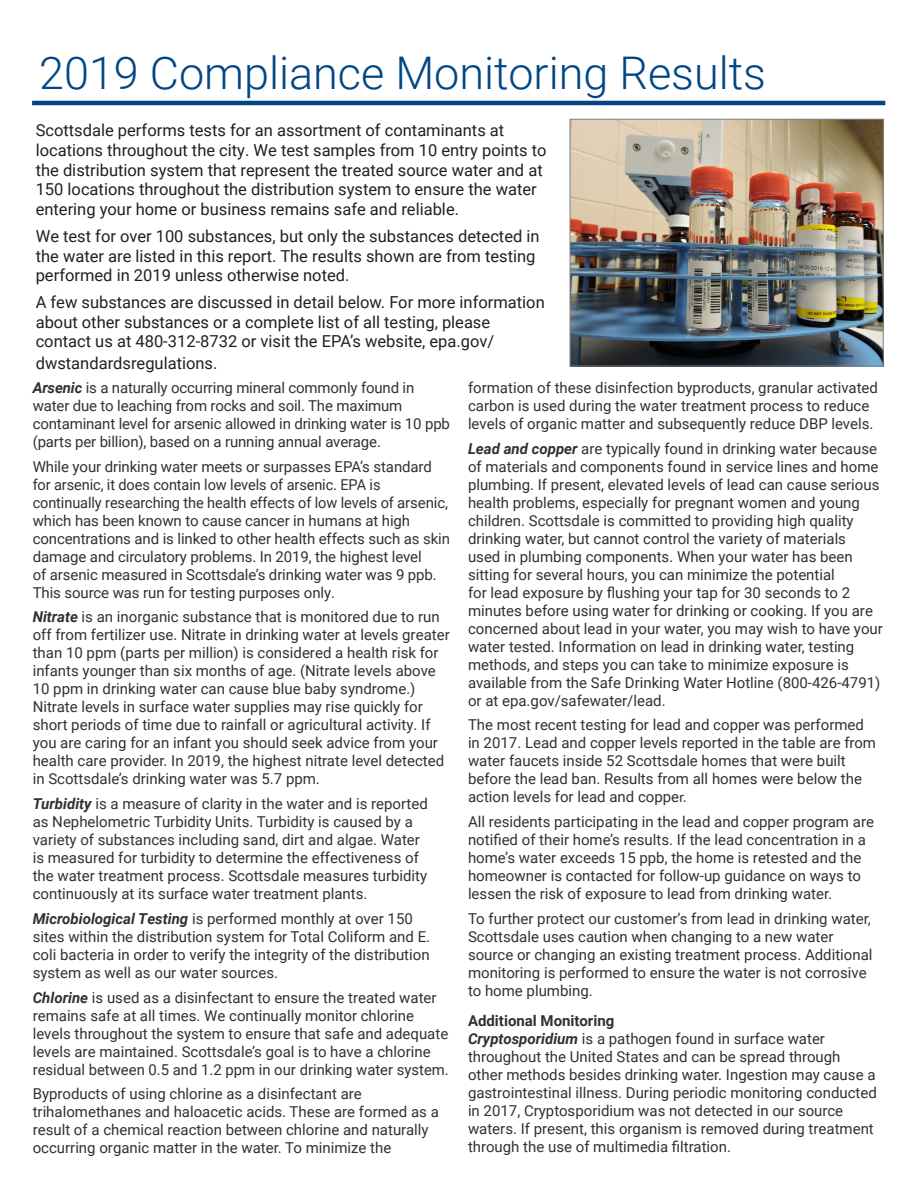
<style>
.page{position:relative;width:918px;height:1188px;background:#fff}
.page>*{position:absolute;margin:0;border:0;box-sizing:border-box;transform-origin:0 0}
.t1{font:300 45px "Roboto";color:#004685}
.t2{font:16.5px/19.8px "Roboto";color:#231f20}
.body_text{font:15px/18px "Roboto";color:#323132}
.body_text-2{font:700 15px "Roboto";color:#323132}
.s1{font-weight:700;font-style:italic}
.s2{font-family:"Calibri"}
</style>
<div class="page">
<img style="left:572px;top:121px;width:310px;height:243px">
<div style="left:570px;top:119px;width:314px;height:247px;border:1px solid #808084"></div>
<hr style="left:32px;top:101px;width:853px;height:4px;background:#004685">
<p class="t1" style="left:39px;top:41px;width:728px">2019 Compliance Monitoring Results</p>
<p class="t2" style="left:36px;top:120px;width:512px">Scottsdale performs tests for an assortment of contaminants at locations throughout the city. We test samples from 10 entry points to the distribution system that represent the treated source water and at 150 locations throughout the distribution system to ensure the water entering your home or business remains safe and reliable.</p>
<p class="t2" style="left:36px;top:225px;width:505px">We test for over 100 substances, but only the substances detected in the water are listed in this report. The results shown are from testing performed in 2019 unless otherwise noted.</p>
<p class="t2" style="left:36px;top:291px;width:511px">A few substances are discussed in detail below. For more information about other substances or a complete list of all testing, please contact us at 480-312-8732 or visit the EPA’s website, epa.gov/</p>
<p class="t2" style="left:36px;top:353px;width:183px">dwstandardsregulations.</p>
<p class="body_text" style="left:33px;top:378px;width:419px"><span class="s1">Arsenic</span> is a naturally occurring mineral commonly found in water due to leaching from rocks and soil. The maximum contaminant level for arsenic allowed in drinking water is 10 ppb (parts per billion), based on a running annual average.</p>
<p class="body_text" style="left:33px;top:457px;width:419px">While your drinking water meets or surpasses EPA’s standard for arsenic, it does contain low levels of arsenic. EPA is continually researching the health effects of low levels of arsenic, which has been known to cause cancer in humans at high concentrations and is linked to other health effects such as skin damage and circulatory problems. In 2019, the highest level<br>of arsenic measured in Scottsdale’s drinking water was 9 ppb.<br>This source was run for testing purposes only.</p>
<p class="body_text" style="left:33px;top:608px;width:419px"><span class="s1">Nitrate</span> is an inorganic substance that is monitored due to run off from fertilizer use. Nitrate in drinking water at levels greater than 10 ppm (parts per million) is considered a health risk for infants younger than six months of age. (Nitrate levels above 10 ppm in drinking water can cause blue baby syndrome.)<br>Nitrate levels in surface water supplies may rise quickly for short periods of time due to rainfall or agricultural activity. If you are caring for an infant you should seek advice from your health care provider. In 2019, the highest nitrate level detected in Scottsdale’s drinking water was 5.7 ppm.</p>
<p class="body_text" style="left:33px;top:794px;width:397px"><span class="s1">Turbidity</span> is a measure of clarity in the water and is reported as Nephelometric Turbidity Units. Turbidity is caused by a variety of substances including sand, dirt and algae. Water is measured for turbidity to determine the effectiveness of the water treatment process. Scottsdale measures turbidity continuously at its surface water treatment plants.</p>
<p class="body_text" style="left:33px;top:909px;width:399px"><span class="s1">Microbiological Testing</span> is performed monthly at over 150 sites within the distribution system for Total Coliform and E. coli bacteria in order to verify the integrity of the distribution system as well as our water sources.</p>
<p class="body_text" style="left:33px;top:988px;width:418px"><span class="s1">Chlorine</span> is used as a disinfectant to ensure the treated water remains safe at all times. We continually monitor chlorine levels throughout the system to ensure that safe and adequate levels are maintained. Scottsdale’s goal is to have a chlorine residual between 0.5 and 1.2 ppm in our drinking water system.</p>
<p class="body_text" style="left:33px;top:1085px;width:408px">Byproducts of using chlorine as a disinfectant are trihalomethanes and haloacetic acids. These are formed as a result of a chemical reaction between chlorine and naturally occurring organic matter in the water. To minimize the</p>
<p class="body_text" style="left:468px;top:378px;width:412px">formation of these disinfection byproducts, granular activated carbon is used during the water treatment process to reduce levels of organic matter and subsequently reduce DBP levels.</p>
<p class="body_text" style="left:468px;top:439px;width:416px"><span class="s1">Lead and copper</span> are typically found in drinking water because of materials and components found in service lines and home plumbing. If present, elevated levels of lead can cause serious health problems, especially for pregnant women and young children. Scottsdale is committed to providing high quality drinking water, but cannot control the variety of materials<br>used in plumbing components. When your water has been sitting for several hours, you can minimize the potential<br>for lead exposure by flushing your tap for 30 seconds to 2 minutes before using water for drinking or cooking. If you are concerned about lead in your water, you may wish to have your water tested. Information on lead in drinking water, testing methods, and steps you can take to minimize exposure is available from the Safe Drinking Water Hotline (800-426-4791) or at epa.gov/safewater/lead.</p>
<p class="body_text" style="left:468px;top:716px;width:410px">The most recent testing for lead and copper was performed in 2017. Lead and copper levels reported in the table are from water faucets inside 52 Scottsdale homes that were built before the lead ban. Results from all homes were below the action levels for lead and coppe<span class="s2">r.</span></p>
<p class="body_text" style="left:468px;top:812px;width:408px">All residents participating in the lead and copper program are notified of their home’s results. If the lead concentration in a home’s water exceeds 15 ppb, the home is retested and the homeowner is contacted for follow-up guidance on ways to lessen the risk of exposure to lead from drinking water.</p>
<p class="body_text" style="left:468px;top:909px;width:406px">To further protect our customer’s from lead in drinking water, Scottsdale uses caution when changing to a new water source or changing an existing treatment process. Additional monitoring is performed to ensure the water is not corrosive to home plumbing.</p>
<p class="body_text-2" style="left:468px;top:1011px;width:148px">Additional Monitoring</p>
<p class="body_text" style="left:468px;top:1029px;width:410px"><span class="s1">Cryptosporidium</span> is a pathogen found in surface water throughout the United States and can be spread through other methods besides drinking water. Ingestion may cause a gastrointestinal illness. During periodic monitoring conducted in 2017, Cryptosporidium was not detected in our source waters. If present, this organism is removed during treatment through the use of multimedia filtration.</p>
</div>
